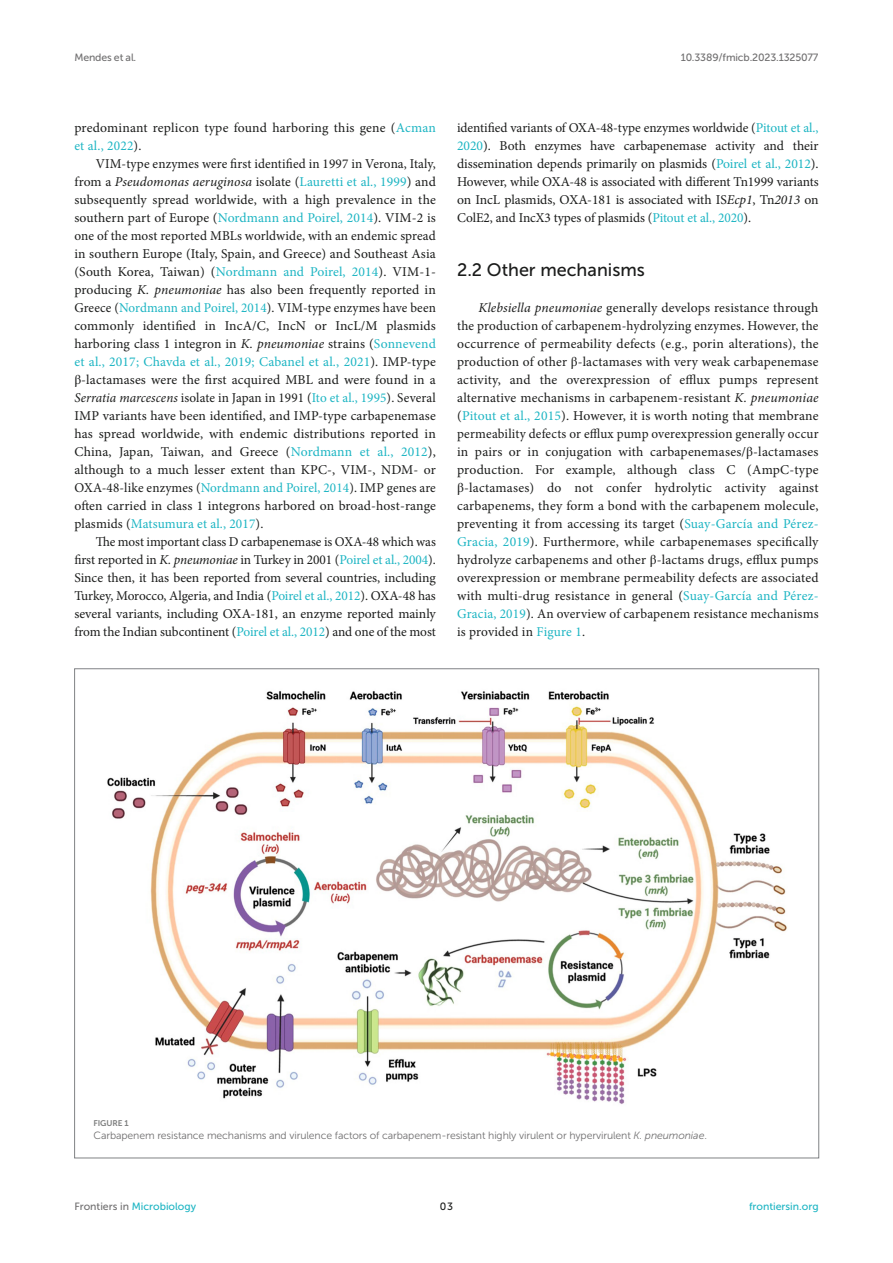
<style>
.page{position:relative;width:893px;height:1263px;background:#fff}
.page>*{position:absolute;margin:0;border:0;box-sizing:border-box;transform-origin:0 0}
.HEAD_2{font:18px "Museo Sans 500";color:#1b1c1b}
.TEXT{font:13.5px/18px "Minion Pro";color:#1b1c1b;text-align:justify}
.TEXT_FLUSH{font:13.5px/18px "Minion Pro";letter-spacing:.015em;color:#1b1c1b;text-align:justify}
.FIG_LEG{font:10.5px "Museo Sans 300";letter-spacing:-.01em;color:#706f70}
.t1{font:10.5px "Museo Sans 500";color:#1db5c3}
.t2{font:10.5px "Museo Sans 500";letter-spacing:-.015em;color:#706f70}
.t3{font:10.5px "Museo Sans 500";color:#1b1c1b}
.FIG_HD{font:8.25px "Museo Sans 700";letter-spacing:-.01em;color:#7e7f7f}
.s1{color:#1db5c3}
.s2{font-style:italic}
.s3{font-family:"STIX General"}
.s4{color:#706f70}
</style>
<div class="page">
<img style="left:107px;top:691px;width:680px;height:414px">
<p class="t2" style="left:74px;top:51px;width:63px">Mendes et al.</p>
<p class="t2" style="left:681px;top:51px;width:139px">10.3389/fmicb.2023.1325077</p>
<p class="TEXT" style="left:74px;top:119px;width:363px">predominant replicon type found harboring this gene (<span class="s1">Acman et al., 2022</span>).</p>
<p class="TEXT" style="left:74px;top:155px;width:363px;text-indent:21px">VIM-type enzymes were first identified in 1997 in Verona, Italy, from a <span class="s2">Pseudomonas aeruginosa</span> isolate (<span class="s1">Lauretti et al., 1999</span>) and subsequently spread worldwide, with a high prevalence in the southern part of Europe (<span class="s1">Nordmann and Poirel, 2014</span>). VIM-2 is one of the most reported MBLs worldwide, with an endemic spread in southern Europe (Italy, Spain, and Greece) and Southeast Asia (South Korea, Taiwan) (<span class="s1">Nordmann and Poirel, 2014</span>). VIM-1- producing <span class="s2">K. pneumoniae</span> has also been frequently reported in Greece (<span class="s1">Nordmann and Poirel, 2014</span>). VIM-type enzymes have been commonly identified in IncA/C, IncN or IncL/M plasmids harboring class 1 integron in <span class="s2">K. pneumoniae</span> strains (<span class="s1">Sonnevend et al., 2017; Chavda et al., 2019; Cabanel et al., 2021</span>). IMP-type <span class="s3">β</span>-lactamases were the first acquired MBL and were found in a <span class="s2">Serratia marcescens</span> isolate in Japan in 1991 (<span class="s1">Ito et al., 1995</span>). Several IMP variants have been identified, and IMP-type carbapenemase has spread worldwide, with endemic distributions reported in China, Japan, Taiwan, and Greece (<span class="s1">Nordmann et al., 2012</span>), although to a much lesser extent than KPC-, VIM-, NDM- or OXA-48-like enzymes (<span class="s1">Nordmann and Poirel, 2014</span>). IMP genes are often carried in class 1 integrons harbored on broad-host-range plasmids (<span class="s1">Matsumura et al., 2017</span>).</p>
<p class="TEXT" style="left:74px;top:533px;width:363px;text-indent:21px">The most important class D carbapenemase is OXA-48 which was first reported in <span class="s2">K. pneumoniae</span> in Turkey in 2001 (<span class="s1">Poirel et al., 2004</span>).<br>Since then, it has been reported from several countries, including Turkey, Morocco, Algeria, and India (<span class="s1">Poirel et al., 2012</span>). OXA-48 has several variants, including OXA-181, an enzyme reported mainly from the Indian subcontinent (<span class="s1">Poirel et al., 2012</span>) and one of the most</p>
<p class="TEXT" style="left:457px;top:119px;width:363px">identified variants of OXA-48-type enzymes worldwide (<span class="s1">Pitout et al., 2020</span>). Both enzymes have carbapenemase activity and their dissemination depends primarily on plasmids (<span class="s1">Poirel et al., 2012</span>).<br>However, while OXA-48 is associated with different Tn1999 variants on IncL plasmids, OXA-181 is associated with IS<span class="s2">Ecp1</span>, Tn<span class="s2">2013</span> on ColE2, and IncX3 types of plasmids (<span class="s1">Pitout et al., 2020</span>).</p>
<p class="HEAD_2" style="left:457px;top:260px;width:189px">2.2 Other mechanisms</p>
<p class="TEXT_FLUSH" style="left:457px;top:299px;width:363px;text-indent:21px"><span class="s2">Klebsiella pneumoniae</span> generally develops resistance through the production of carbapenem-hydrolyzing enzymes. However, the occurrence of permeability defects (e.g., porin alterations), the production of other <span class="s3">β</span>-lactamases with very weak carbapenemase activity, and the overexpression of efflux pumps represent alternative mechanisms in carbapenem-resistant <span class="s2">K. pneumoniae </span>(<span class="s1">Pitout et al., 2015</span>). However, it is worth noting that membrane permeability defects or efflux pump overexpression generally occur in pairs or in conjugation with carbapenemases/<span class="s3">β</span>-lactamases production. For example, although class C (AmpC-type <span class="s3">β</span>-lactamases) do not confer hydrolytic activity against carbapenems, they form a bond with the carbapenem molecule, preventing it from accessing its target (<span class="s1">Suay-García and Pérez-Gracia, 2019</span>). Furthermore, while carbapenemases specifically hydrolyze carbapenems and other <span class="s3">β</span>-lactams drugs, efflux pumps overexpression or membrane permeability defects are associated with multi-drug resistance in general (<span class="s1">Suay-García and Pérez-Gracia, 2019</span>). An overview of carbapenem resistance mechanisms is provided in <span class="s1">Figure 1</span>.</p>
<p class="FIG_HD" style="left:94px;top:1118px;width:37px">FIGURE 1</p>
<p class="FIG_LEG" style="left:94px;top:1130px;width:615px">Carbapenem resistance mechanisms and virulence factors of carbapenem-resistant highly virulent or hypervirulent <span class="s2">K. pneumoniae</span>.</p>
<p class="t1" style="left:74px;top:1200px;width:123px"><span class="s4">Frontiers in</span> Microbiology</p>
<p class="t3" style="left:440px;top:1200px;width:15px">03</p>
<p class="t1" style="left:749px;top:1200px;width:71px">frontiersin.org</p>
</div>
